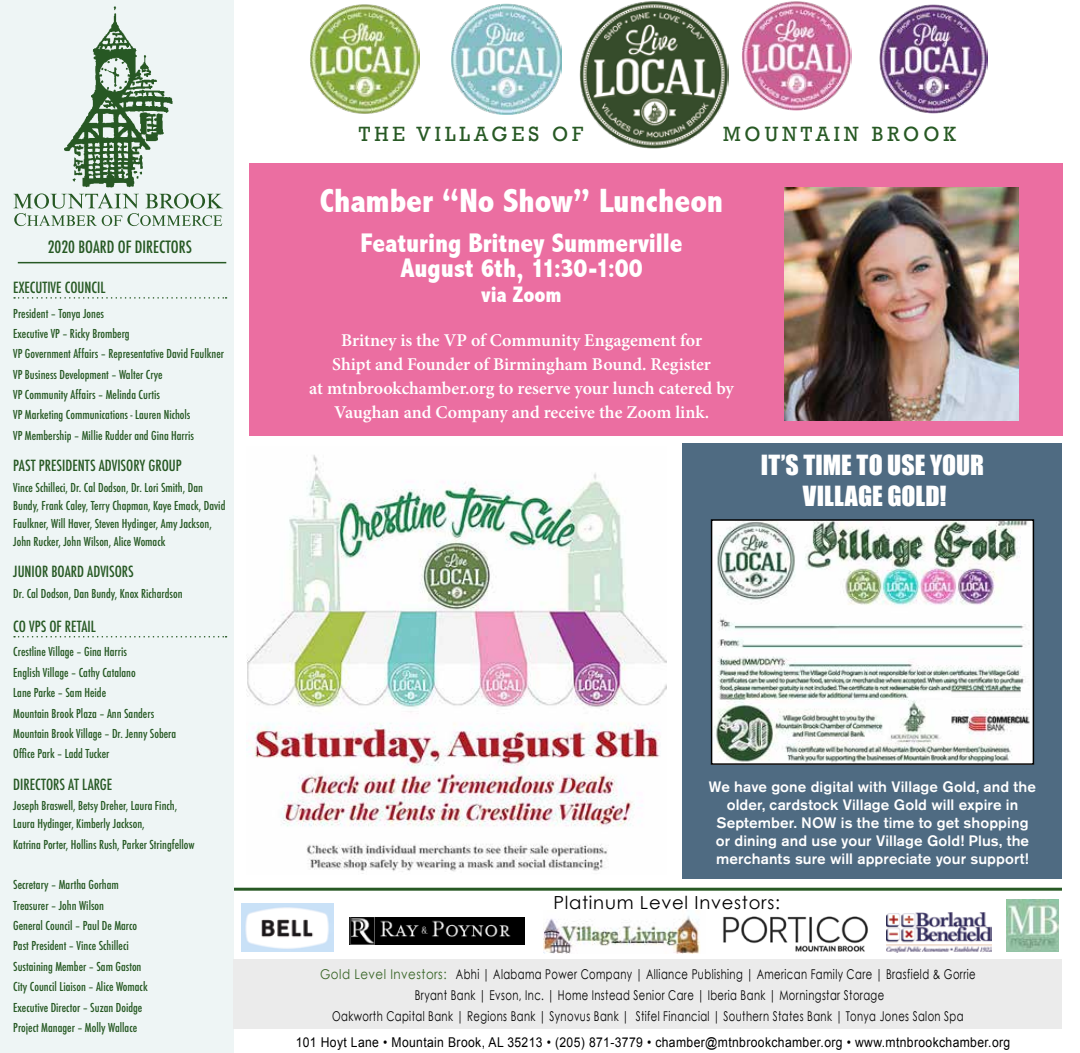
<style>
.page{position:relative;width:1080px;height:1053px;background:#fff}
.page>*{position:absolute;margin:0;border:0;box-sizing:border-box;transform-origin:0 0}
.t1{font:800 condensed 33.75px "Abadi";color:#fff}
.t2{font:800 condensed 27px/24.8px "Abadi";color:#fff;text-align:center}
.t3{font:25.5px/31.5px "Impact";color:#fff;text-align:center}
.t4{font:800 condensed 22.5px "Abadi";letter-spacing:-.005em;color:#fff}
.t5{font:21.15px "Rockwell";letter-spacing:.2em;color:#275924;scale:.95 1}
.t6{font:600 18px/24px "Minion Pro";letter-spacing:-.005em;color:#fff;text-align:center}
.t7{font:18px "Century Gothic";letter-spacing:.04em;color:#000}
.t8{font:500 condensed 16.5px "Futura";color:#275924}
.t9{font:500 15px/18px "Akzidenz Grotesk Pro";letter-spacing:.005em;color:#fff;text-align:center}
.t10{font:500 condensed 15px "Futura";color:#275924}
.t11{font:13.5px/21px "Century Gothic";letter-spacing:.04em;color:#000;text-align:center;scale:.74 1}
.t12{font:13.5px "Arial";letter-spacing:.03em;color:#000;scale:.9 1}
.t13{font:500 condensed 12px/20.4px "Futura";color:#275924}
.s1{color:#376425}
</style>
<div class="page">
<hr style="left:234px;top:888px;width:828px;height:3px;background:#275924">
<div style="left:0;top:0;width:234px;height:1053px;background:#eef5f5"></div>
<svg style="left:13px;top:6px;width:210px;height:220px"></svg>
<hr style="left:18px;top:262px;width:208px;height:1px;background:#275924">
<svg style="left:14px;top:297px;width:213px;height:2px"></svg>
<svg style="left:14px;top:636px;width:213px;height:2px"></svg>
<img style="left:544px;top:915px;width:156px;height:39px">
<img style="left:887px;top:912px;width:104px;height:40px">
<div style="left:234px;top:959px;width:828px;height:69px;background:#ebebeb"></div>
<img style="left:723px;top:916px;width:145px;height:36px">
<img style="left:242px;top:903px;width:92px;height:49px">
<img style="left:1006px;top:899px;width:53px;height:53px">
<img style="left:350px;top:917px;width:175px;height:28px">
<img style="left:579px;top:1px;width:149px;height:148px">
<img style="left:452px;top:4px;width:110px;height:110px">
<img style="left:742px;top:1px;width:110px;height:109px">
<img style="left:879px;top:4px;width:109px;height:109px">
<img style="left:310px;top:4px;width:109px;height:110px">
<div style="left:249px;top:163px;width:813px;height:273px;background:#eb6ea1"></div>
<img style="left:785px;top:187px;width:234px;height:233px">
<img style="left:246px;top:455px;width:421px;height:419px">
<div style="left:683px;top:443px;width:379px;height:436px;background:#4f6b82"></div>
<img style="left:714px;top:522px;width:317px;height:240px">
<div style="left:711px;top:519px;width:323px;height:246px;border:2px solid #000"></div>
<h3 class="t8" style="left:48px;top:236px;width:146px">2020 BOARD OF DIRECTORS</h3>
<p class="t10" style="left:13px;top:277px;width:94px">EXECUTIVE COUNCIL</p>
<p class="t13" style="left:13px;top:303px;width:212px">President – Tonya Jones<br>Executive VP – Ricky Bromberg<br>VP Government Affairs – Representative David Faulkner VP Business Development – Walter Crye<br>VP Community Affairs – Melinda Curtis<br>VP Marketing Communications - Lauren Nichols<br>VP Membership – Millie Rudder and Gina Harris</p>
<p class="t10" style="left:13px;top:456px;width:170px">PAST PRESIDENTS ADVISORY GROUP</p>
<p class="t13" style="left:13px;top:478px;width:214px;line-height:18.1px">Vince Schilleci, Dr. Cal Dodson, Dr. Lori Smith, Dan Bundy, Frank Caley, Terry Chapman, Kaye Emack, David Faulkner, Will Haver, Steven Hydinger, Amy Jackson, John Rucker, John Wilson, Alice Womack</p>
<p class="t10" style="left:13px;top:562px;width:122px">JUNIOR BOARD ADVISORS</p>
<p class="t13" style="left:13px;top:583px;width:171px">Dr. Cal Dodson, Dan Bundy, Knox Richardson</p>
<p class="t10" style="left:13px;top:616px;width:84px">CO VPS OF RETAIL</p>
<p class="t13" style="left:13px;top:642px;width:164px">Crestline Village – Gina Harris<br>English Village – Cathy Catalano<br>Lane Parke – Sam Heide<br>Mountain Brook Plaza – Ann Sanders<br>Mountain Brook Village – Dr. Jenny Sobera<br>Office Park – Ladd Tucker</p>
<p class="t10" style="left:13px;top:775px;width:101px">DIRECTORS AT LARGE</p>
<p class="t13" style="left:13px;top:797px;width:165px;line-height:18.1px">Joseph Braswell, Betsy Dreher, Laura Finch,<br>Laura Hydinger, Kimberly Jackson,</p>
<p class="t13" style="left:13px;top:834px;width:183px">Katrina Porter, Hollins Rush, Parker Stringfellow</p>
<p class="t13" style="left:13px;top:875px;width:136px">Secretary – Martha Gorham<br>Treasurer – John Wilson<br>General Council – Paul De Marco<br>Past President – Vince Schilleci<br>Sustaining Member – Sam Gaston<br>City Council Liaison – Alice Womack<br>Executive Director – Suzan Doidge<br>Project Manager – Molly Wallace</p>
<h3 class="t5" style="left:359px;top:122px;width:238px">THE VILLAGES OF</h3>
<h3 class="t5" style="left:723px;top:122px;width:247px">MOUNTAIN BROOK</h3>
<h1 class="t1" style="left:320px;top:181px;width:405px">Chamber “No Show” Luncheon</h1>
<h2 class="t2" style="left:361px;top:231px;width:324px">Featuring Britney Summerville<br>August 6th, 11:30-1:00</h2>
<h3 class="t4" style="left:482px;top:281px;width:82px">via Zoom</h3>
<h3 class="t6" style="left:309px;top:328px;width:426px">Britney is the VP of Community Engagement for<br>Shipt and Founder of Birmingham Bound. Register<br>at mtnbrookchamber.org to reserve your lunch catered by Vaughan and Company and receive the Zoom link.</h3>
<h3 class="t3" style="left:761px;top:448px;width:225px">IT’S TIME TO USE YOUR<br>VILLAGE GOLD!</h3>
<p class="t9" style="left:709px;top:778px;width:329px">We have gone digital with Village Gold, and the older, cardstock Village Gold will expire in September. NOW is the time to get shopping or dining and use your Village Gold! Plus, the merchants sure will appreciate your support!</p>
<h3 class="t7" style="left:553px;top:891px;width:228px">Platinum Level Investors:</h3>
<p class="t11" style="left:320px;top:963px;width:887px"><span class="s1">Gold Level Investors:</span> Abhi | Alabama Power Company | Alliance Publishing | American Family Care | Brasfield &amp; Gorrie<br>Bryant Bank | Evson, Inc. | Home Instead Senior Care | Iberia Bank | Morningstar Storage<br>Oakworth Capital Bank | Regions Bank | Synovus Bank | Stifel Financial | Southern States Bank | Tonya Jones Salon Spa</p>
<p class="t12" style="left:296px;top:1034px;width:796px">101 Hoyt Lane • Mountain Brook, AL 35213 • (205) 871-3779 • chamber@mtnbrookchamber.org • www.mtnbrookchamber.org</p>
</div>
